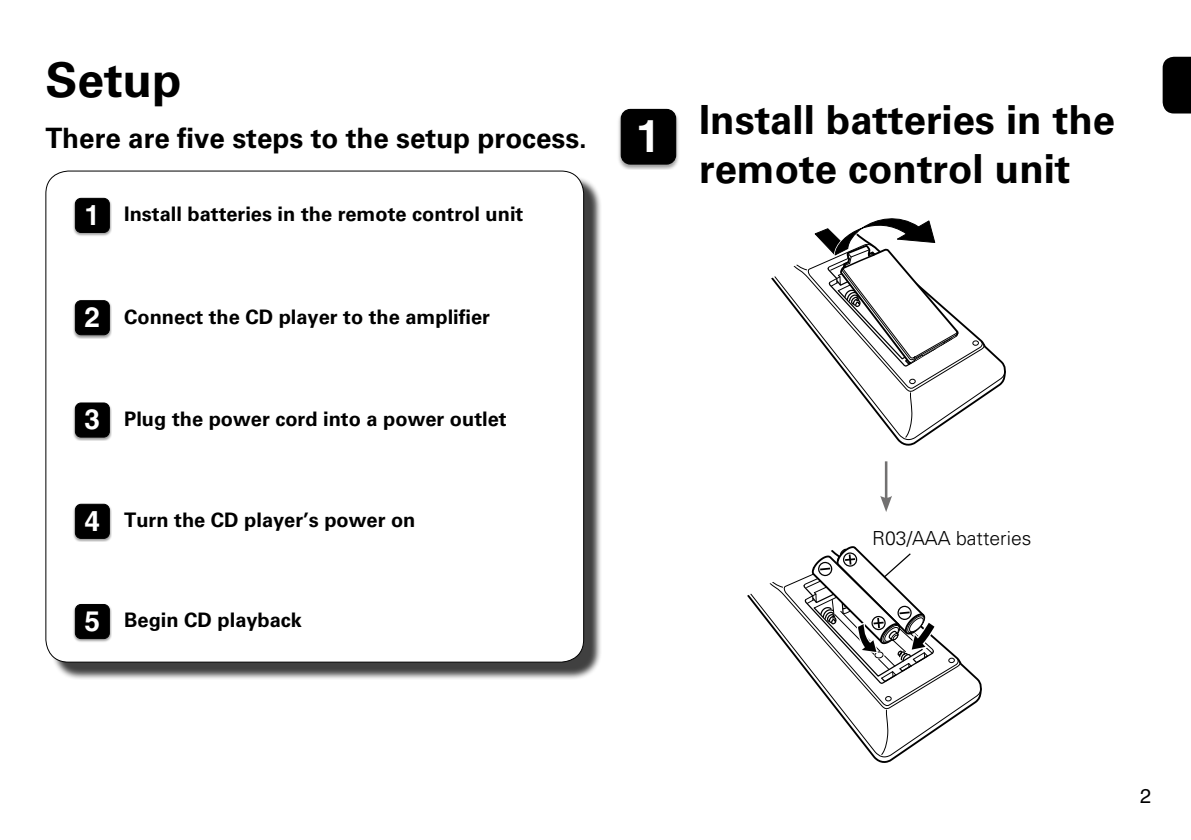
<style>
.page{position:relative;width:1191px;height:840px;background:#fff}
.page>*{position:absolute;margin:0;border:0;box-sizing:border-box;transform-origin:0 0}
.t1{font:700 48px "Univers LT Std";color:#000}
.t2{font:700 40px/48px "Univers LT Std";color:#000;text-align:center}
.t3{font:700 28px "Univers LT Std";color:#000}
.t4{font:700 20px "Univers LT Std";color:#000}
.t5{font:20px "Helvetica LT Std";color:#000}
.t6{font:300 19.4px "Univers LT Std";color:#000}
.s1{font-family:"Helvetica LT Std";font-size:28px;color:#fff}
.s2{font-family:"Helvetica LT Std";font-size:44.8px;color:#fff}
</style>
<div class="page">
<div style="left:1162px;top:57px;width:29px;height:56px;background:#000"></div>
<img style="left:618px;top:108px;width:61px;height:62px">
<div style="left:621px;top:109px;width:54px;height:55px;background:#000;border-radius:9px"></div>
<div style="left:620px;top:109px;width:56px;height:55px;border:1px solid #000;border-radius:9px"></div>
<svg style="left:895px;top:343px;width:110px;height:98px"></svg>
<svg style="left:771px;top:218px;width:213px;height:220px"></svg>
<hr style="left:885px;top:461px;width:2px;height:39px;background:#727171">
<svg style="left:880px;top:495px;width:12px;height:16px"></svg>
<svg style="left:871px;top:660px;width:110px;height:98px"></svg>
<svg style="left:747px;top:546px;width:213px;height:209px"></svg>
<div style="left:50px;top:175px;width:552px;height:504px;background:#000;opacity:.75"></div>
<div style="left:46px;top:171px;width:537px;height:490px;background:#fff;border-radius:23px"></div>
<img style="left:73px;top:197px;width:38px;height:39px">
<div style="left:75px;top:198px;width:34px;height:34px;background:#000;border-radius:6px"></div>
<div style="left:75px;top:198px;width:35px;height:35px;border:1px solid #000;border-radius:6px"></div>
<img style="left:73px;top:301px;width:38px;height:37px">
<div style="left:75px;top:300px;width:34px;height:34px;background:#000;border-radius:6px"></div>
<div style="left:75px;top:300px;width:35px;height:35px;border:1px solid #000;border-radius:6px"></div>
<img style="left:73px;top:404px;width:38px;height:36px">
<div style="left:75px;top:403px;width:34px;height:34px;background:#000;border-radius:6px"></div>
<div style="left:75px;top:402px;width:35px;height:35px;border:1px solid #000;border-radius:6px"></div>
<img style="left:73px;top:505px;width:38px;height:36px">
<div style="left:75px;top:504px;width:34px;height:34px;background:#000;border-radius:6px"></div>
<div style="left:75px;top:503px;width:35px;height:35px;border:1px solid #000;border-radius:6px"></div>
<img style="left:73px;top:605px;width:38px;height:36px">
<div style="left:75px;top:604px;width:34px;height:34px;background:#000;border-radius:6px"></div>
<div style="left:75px;top:603px;width:35px;height:35px;border:1px solid #000;border-radius:6px"></div>
<h1 class="t1" style="left:45px;top:52px;width:138px">Setup</h1>
<h3 class="t3" style="left:45px;top:122px;width:543px">There are five steps to the setup process.</h3>
<p class="t4" style="left:85px;top:202px;width:440px"><span class="s1">1</span> Install batteries in the remote control unit</p>
<p class="t4" style="left:85px;top:304px;width:407px"><span class="s1">2</span> Connect the CD player to the amplifier</p>
<p class="t4" style="left:85px;top:407px;width:423px"><span class="s1">3</span> Plug the power cord into a power outlet</p>
<p class="t4" style="left:85px;top:508px;width:332px"><span class="s1">4</span> Turn the CD player’s power on</p>
<p class="t4" style="left:85px;top:608px;width:219px"><span class="s1">5</span> Begin CD playback</p>
<h2 class="t2" style="left:636px;top:97px;width:480px"><span class="s2">1</span> Install batteries in the remote control unit</h2>
<p class="t6" style="left:872px;top:525px;width:161px">R03/AAA batteries</p>
<p class="t5" style="left:1140px;top:784px;width:13px">2</p>
</div>
